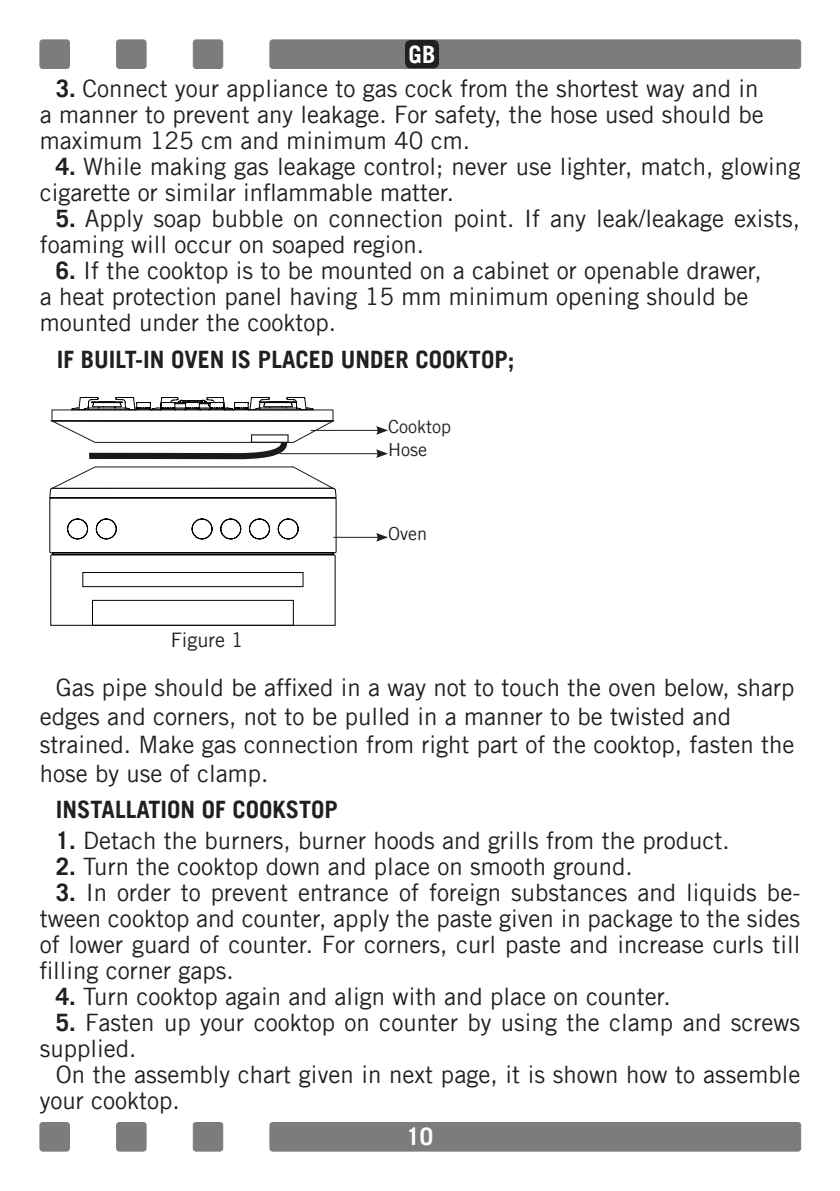
<style>
.page{position:relative;width:840px;height:1191px;background:#fff}
.page>*{position:absolute;margin:0;border:0;box-sizing:border-box;transform-origin:0 0}
.t1{font:24px/26px "Trade Gothic";color:#231f20}
.t2{font:700 24px "Trade Gothic";color:#231f20}
.t3{font:700 24px "Trade Gothic";color:#fff}
.t4{font:20px "Trade Gothic";color:#231f20}
.t5{font:18px/22.8px "Trade Gothic";color:#231f20}
.s1{font-weight:700}
</style>
<div class="page">
<div style="left:270px;top:40px;width:530px;height:28px;background:#7d7c7c;border-radius:3px"></div>
<div style="left:269px;top:40px;width:531px;height:29px;border:1px solid #7d7c7c;border-radius:3px"></div>
<div style="left:40px;top:40px;width:29px;height:28px;background:#7d7c7c;border-radius:3px"></div>
<div style="left:40px;top:40px;width:30px;height:29px;border:1px solid #7d7c7c;border-radius:3px"></div>
<div style="left:193px;top:40px;width:29px;height:28px;background:#7d7c7c;border-radius:3px"></div>
<div style="left:193px;top:40px;width:30px;height:29px;border:1px solid #7d7c7c;border-radius:3px"></div>
<div style="left:116px;top:40px;width:30px;height:28px;background:#7d7c7c;border-radius:3px"></div>
<div style="left:116px;top:40px;width:30px;height:29px;border:1px solid #7d7c7c;border-radius:3px"></div>
<div style="left:270px;top:1122px;width:530px;height:29px;background:#7d7c7c;border-radius:3px"></div>
<div style="left:269px;top:1122px;width:531px;height:29px;border:1px solid #7d7c7c;border-radius:3px"></div>
<div style="left:40px;top:1122px;width:29px;height:29px;background:#7d7c7c;border-radius:3px"></div>
<div style="left:40px;top:1122px;width:30px;height:29px;border:1px solid #7d7c7c;border-radius:3px"></div>
<div style="left:193px;top:1122px;width:29px;height:29px;background:#7d7c7c;border-radius:3px"></div>
<div style="left:193px;top:1122px;width:30px;height:29px;border:1px solid #7d7c7c;border-radius:3px"></div>
<div style="left:116px;top:1122px;width:30px;height:29px;background:#7d7c7c;border-radius:3px"></div>
<div style="left:116px;top:1122px;width:30px;height:29px;border:1px solid #7d7c7c;border-radius:3px"></div>
<svg style="left:49px;top:397px;width:287px;height:228px"></svg>
<div style="left:92px;top:600px;width:201px;height:25px;border:1px solid #040503"></div>
<hr style="left:310px;top:430px;width:69px;height:1px;background:#231f20">
<svg style="left:376px;top:426px;width:12px;height:9px"></svg>
<hr style="left:279px;top:453px;width:100px;height:1px;background:#231f20">
<svg style="left:376px;top:449px;width:12px;height:9px"></svg>
<hr style="left:333px;top:537px;width:46px;height:1px;background:#231f20">
<svg style="left:376px;top:533px;width:12px;height:9px"></svg>
<div style="left:405px;top:40px;width:34px;height:28px;background:#231f20;border-radius:6px"></div>
<p class="t3" style="left:408px;top:40px;width:28px">GB</p>
<p class="t1" style="left:40px;top:75px;width:725px;text-indent:16px"><span class="s1">3.</span> Connect your appliance to gas cock from the shortest way and in a manner to prevent any leakage. For safety, the hose used should be maximum 125 cm and minimum 40 cm.</p>
<p class="t1" style="left:40px;top:153px;width:761px;text-indent:16px"><span class="s1">4.</span> While making gas leakage control; never use lighter, match, glowing cigarette or similar inflammable matter.</p>
<p class="t1" style="left:40px;top:205px;width:761px;text-indent:16px"><span class="s1">5.</span> Apply soap bubble on connection point. If any leak/leakage exists, foaming will occur on soaped region.</p>
<p class="t1" style="left:40px;top:257px;width:723px;text-indent:16px"><span class="s1">6.</span> If the cooktop is to be mounted on a cabinet or openable drawer, a heat protection panel having 15 mm minimum opening should be mounted under the cooktop.</p>
<p class="t2" style="left:57px;top:345px;width:459px">IF BUILT-IN OVEN IS PLACED UNDER COOKTOP;</p>
<p class="t5" style="left:388px;top:415px;width:64px">Cooktop<br>Hose</p>
<p class="t4" style="left:170px;top:628px;width:74px">Figure 1</p>
<p class="t5" style="left:388px;top:522px;width:41px">Oven</p>
<p class="t1" style="left:40px;top:672px;width:755px;line-height:28.8px;text-indent:16px">Gas pipe should be affixed in a way not to touch the oven below, sharp edges and corners, not to be pulled in a manner to be twisted and strained. Make gas connection from right part of the cooktop, fasten the hose by use of clamp.</p>
<p class="t2" style="left:56px;top:794px;width:283px">INSTALLATION OF COOKSTOP</p>
<p class="t1" style="left:56px;top:827px;width:675px"><span class="s1">1.</span> Detach the burners, burner hoods and grills from the product.</p>
<p class="t1" style="left:56px;top:853px;width:578px"><span class="s1">2.</span> Turn the cooktop down and place on smooth ground.</p>
<p class="t1" style="left:40px;top:879px;width:761px;text-align:justify;text-indent:16px"><span class="s1">3.</span> In order to prevent entrance of foreign substances and liquids be&shy;tween cooktop and counter, apply the paste given in package to the sides of lower guard of counter. For corners, curl paste and increase curls till filling corner gaps.</p>
<p class="t1" style="left:56px;top:983px;width:616px"><span class="s1">4.</span> Turn cooktop again and align with and place on counter.</p>
<p class="t1" style="left:40px;top:1009px;width:761px;text-indent:16px"><span class="s1">5.</span> Fasten up your cooktop on counter by using the clamp and screws supplied.</p>
<p class="t1" style="left:40px;top:1061px;width:761px;text-indent:16px">On the assembly chart given in next page, it is shown how to assemble your cooktop.</p>
<p class="t3" style="left:406px;top:1122px;width:28px">10</p>
</div>
